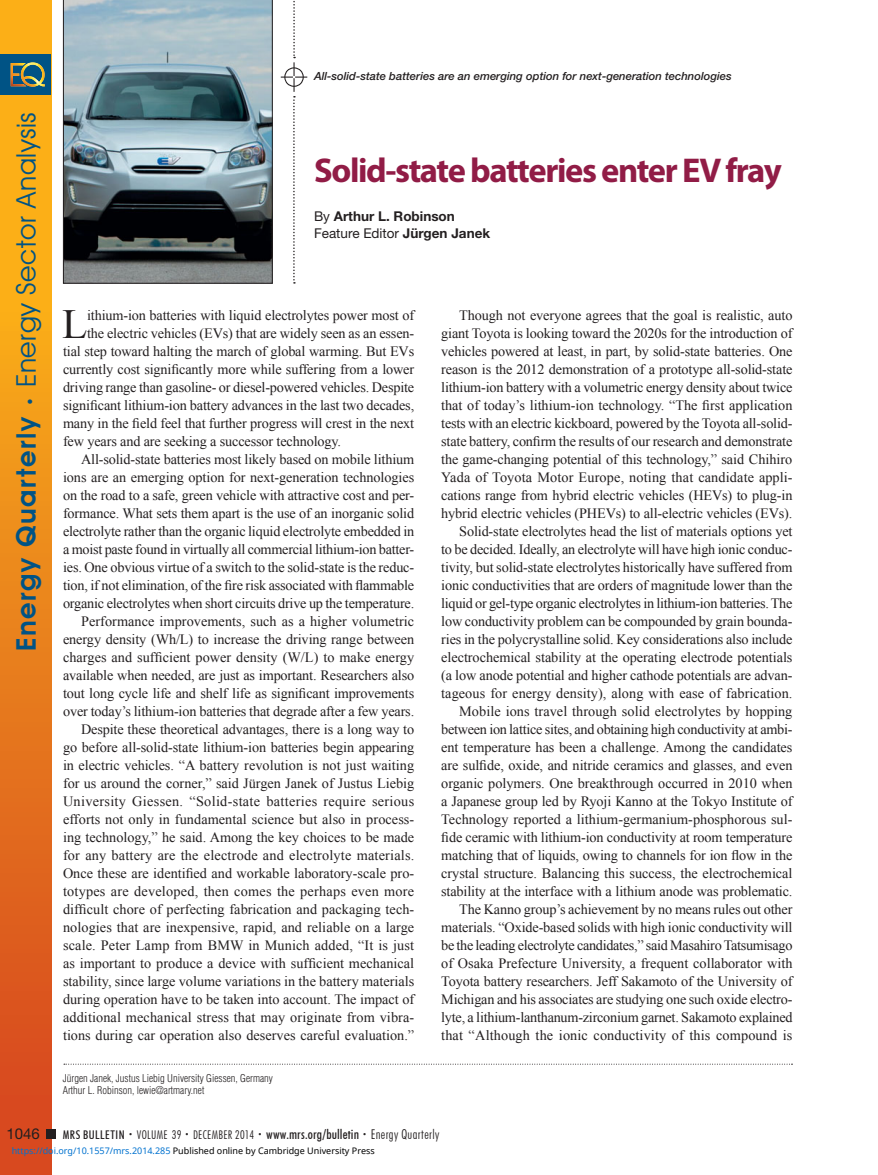
<style>
.page{position:relative;width:878px;height:1175px;background:#fff}
.page>*{position:absolute;margin:0;border:0;box-sizing:border-box;transform-origin:0 0}
.t1{font:41.4px "Times New Roman";color:#231f20}
.t2{font:700 34.5px "Myriad Pro";letter-spacing:-.04em;color:#911c46}
.t3{font:27px "Avant Garde IT Cby BT";letter-spacing:.02em;color:#005385}
.t4{font:15px "Helvetica Neue LT Std";color:#231f20}
.t5{font:14.25px/18px "Times New Roman";letter-spacing:-.01em;color:#231f20;text-align:right}
.t6{font:14.25px "Times New Roman";letter-spacing:.015em;color:#231f20}
.t7{font:14.25px "Times New Roman";letter-spacing:.02em;color:#231f20}
.t8{font:14.25px "Times New Roman";letter-spacing:.01em;color:#231f20}
.t9{font:700 13.5px/17.7px "Helvetica Neue LT Std";color:#231f20}
.t10{font:300 condensed 12px "Futura BT";letter-spacing:.025em;color:#231f20}
.t11{font:italic 500 11.25px "Helvetica Neue LT Std";color:#231f20}
.t12{font:300 condensed 10.5px/12px "Helvetica LT Std";color:#231f20}
.t13{font:9px "Noto Sans";color:#000}
.s1{font-weight:600}
.s2{font-weight:600;font-size:15px}
.s3{font-weight:400}
.s4{font-weight:500}
.s5{font-size:7.5px}
.s6{font-weight:500;font-size:13.5px}
.s7{font-size:13.5px}
.s8{color:#0172cf}
</style>
<div class="page">
<svg style="left:0;top:0;width:51px;height:1174px;background:#ea831b"></svg>
<div style="left:0;top:54px;width:51px;height:40px;background:#005385"></div>
<img style="left:11px;top:62px;width:34px;height:25px">
<div style="left:46px;top:1129px;width:10px;height:9px;background:#231f20"></div>
<svg style="left:281px;top:0;width:26px;height:284px"></svg>
<svg style="left:64px;top:1063px;width:728px;height:1px"></svg>
<svg style="left:63px;top:0;width:210px;height:284px;background:#697a81"></svg>
<h3 class="t3" style="left:10px;top:651px;width:540px;rotate:-90deg"><span class="s1">Energy Quarterly</span> <span class="s2">•</span> Energy Sector Analysis</h3>
<p class="t11" style="left:314px;top:72px;width:419px">All-solid-state batteries are an emerging option for next-generation technologies</p>
<h2 class="t2" style="left:314px;top:157px;width:469px">Solid-state batteries enter EV fray</h2>
<p class="t9" style="left:314px;top:209px;width:178px"><span class="s3">By</span> Arthur L. Robinson<br><span class="s3">Feature Editor</span> Jürgen Janek</p>
<h1 class="t1" style="left:62px;top:301px;width:27px">L</h1>
<p class="t5" style="left:87px;top:306px;width:328px">ithium-ion batteries with liquid electrolytes power most of</p>
<p class="t5" style="left:87px;top:324px;width:328px">the electric vehicles (EVs) that are widely seen as an essen-</p>
<p class="t5" style="left:63px;top:342px;width:353px">tial step toward halting the march of global warming. But EVs</p>
<p class="t5" style="left:63px;top:360px;width:353px">currently cost significantly more while suffering from a lower</p>
<p class="t5" style="left:63px;top:378px;width:353px">driving range than gasoline- or diesel-powered vehicles. Despite</p>
<p class="t5" style="left:63px;top:396px;width:353px">significant lithium-ion battery advances in the last two decades,</p>
<p class="t5" style="left:63px;top:414px;width:353px">many in the field feel that further progress will crest in the next</p>
<p class="t5" style="left:63px;top:432px;width:279px">few years and are seeking a successor technology.</p>
<p class="t5" style="left:81px;top:450px;width:335px">All-solid-state batteries most likely based on mobile lithium</p>
<p class="t5" style="left:63px;top:468px;width:353px">ions are an emerging option for next-generation technologies</p>
<p class="t5" style="left:63px;top:486px;width:353px">on the road to a safe, green vehicle with attractive cost and per-</p>
<p class="t5" style="left:63px;top:504px;width:353px">formance. What sets them apart is the use of an inorganic solid</p>
<p class="t5" style="left:63px;top:522px;width:353px">electrolyte rather than the organic liquid electrolyte embedded in</p>
<p class="t5" style="left:63px;top:540px;width:353px">a moist paste found in virtually all commercial lithium-ion batter-</p>
<p class="t5" style="left:63px;top:558px;width:353px">ies. One obvious virtue of a switch to the solid-state is the reduc-</p>
<p class="t5" style="left:63px;top:576px;width:353px">tion, if not elimination, of the fire risk associated with flammable</p>
<p class="t5" style="left:63px;top:594px;width:353px">organic electrolytes when short circuits drive up the temperature.</p>
<p class="t5" style="left:81px;top:612px;width:334px">Performance improvements, such as a higher volumetric</p>
<p class="t5" style="left:63px;top:630px;width:353px">energy density (Wh/L) to increase the driving range between</p>
<p class="t5" style="left:63px;top:648px;width:352px">charges and sufficient power density (W/L) to make energy</p>
<p class="t5" style="left:63px;top:666px;width:353px">available when needed, are just as important. Researchers also</p>
<p class="t5" style="left:63px;top:684px;width:353px">tout long cycle life and shelf life as significant improvements</p>
<p class="t5" style="left:63px;top:702px;width:353px">over today’s lithium-ion batteries that degrade after a few years.</p>
<p class="t5" style="left:81px;top:720px;width:335px">Despite these theoretical advantages, there is a long way to</p>
<p class="t5" style="left:63px;top:738px;width:353px">go before all-solid-state lithium-ion batteries begin appearing</p>
<p class="t5" style="left:63px;top:756px;width:352px">in electric vehicles. “A battery revolution is not just waiting</p>
<p class="t5" style="left:63px;top:774px;width:353px">for us around the corner,” said Jürgen Janek of Justus Liebig</p>
<p class="t7" style="left:63px;top:793px;width:353px">University Giessen. “Solid-state batteries require serious</p>
<p class="t5" style="left:63px;top:810px;width:353px">efforts not only in fundamental science but also in process-</p>
<p class="t5" style="left:63px;top:828px;width:353px">ing technology,” he said. Among the key choices to be made</p>
<p class="t6" style="left:63px;top:847px;width:353px">for any battery are the electrode and electrolyte materials.</p>
<p class="t5" style="left:63px;top:864px;width:353px">Once these are identified and workable laboratory-scale pro-</p>
<p class="t6" style="left:63px;top:883px;width:353px">totypes are developed, then comes the perhaps even more</p>
<p class="t5" style="left:63px;top:900px;width:353px">difficult chore of perfecting fabrication and packaging tech-</p>
<p class="t5" style="left:63px;top:918px;width:353px">nologies that are inexpensive, rapid, and reliable on a large</p>
<p class="t8" style="left:63px;top:937px;width:353px">scale. Peter Lamp from BMW in Munich added, “It is just</p>
<p class="t5" style="left:63px;top:954px;width:352px">as important to produce a device with sufficient mechanical</p>
<p class="t5" style="left:63px;top:972px;width:353px">stability, since large volume variations in the battery materials</p>
<p class="t5" style="left:63px;top:990px;width:353px">during operation have to be taken into account. The impact of</p>
<p class="t5" style="left:63px;top:1008px;width:353px">additional mechanical stress that may originate from vibra-</p>
<p class="t5" style="left:63px;top:1026px;width:353px">tions during car operation also deserves careful evaluation.”</p>
<p class="t12" style="left:63px;top:1073px;width:211px">Jürgen Janek, Justus Liebig University Giessen, Germany<br>Arthur L. Robinson, lewie@artmary.net</p>
<p class="t5" style="left:441px;top:306px;width:353px">Though not everyone agrees that the goal is realistic, auto giant Toyota is looking toward the 2020s for the introduction of vehicles powered at least, in part, by solid-state batteries. One reason is the 2012 demonstration of a prototype all-solid-state lithium-ion battery with a volumetric energy density about twice that of today’s lithium-ion technology. “The first application tests with an electric kickboard, powered by the Toyota all-solid&shy;state battery, confirm the results of our research and demonstrate the game-changing potential of this technology,” said Chihiro Yada of Toyota Motor Europe, noting that candidate appli&shy;cations range from hybrid electric vehicles (HEVs) to plug-in hybrid electric vehicles (PHEVs) to all-electric vehicles (EVs).<br>Solid-state electrolytes head the list of materials options yet<br>to be decided. Ideally, an electrolyte will have high ionic conduc&shy;tivity, but solid-state electrolytes historically have suffered from ionic conductivities that are orders of magnitude lower than the liquid or gel-type organic electrolytes in lithium-ion batteries. The low conductivity problem can be compounded by grain bounda&shy;ries in the polycrystalline solid. Key considerations also include electrochemical stability at the operating electrode potentials (a low anode potential and higher cathode potentials are advan&shy;tageous for energy density), along with ease of fabrication.<br>Mobile ions travel through solid electrolytes by hopping between ion lattice sites, and obtaining high conductivity at ambi&shy;ent temperature has been a challenge. Among the candidates are sulfide, oxide, and nitride ceramics and glasses, and even organic polymers. One breakthrough occurred in 2010 when a Japanese group led by Ryoji Kanno at the Tokyo Institute of Technology reported a lithium-germanium-phosphorous sul&shy;fide ceramic with lithium-ion conductivity at room temperature matching that of liquids, owing to channels for ion flow in the crystal structure. Balancing this success, the electrochemical stability at the interface with a lithium anode was problematic.<br>The Kanno group’s achievement by no means rules out other materials. “Oxide-based solids with high ionic conductivity will be the leading electrolyte candidates,” said Masahiro Tatsumisago of Osaka Prefecture University, a frequent collaborator with Toyota battery researchers. Jeff Sakamoto of the University of Michigan and his associates are studying one such oxide electro&shy;lyte, a lithium-lanthanum-zirconium garnet. Sakamoto explained that “Although the ionic conductivity of this compound is</p>
<p class="t4" style="left:7px;top:1128px;width:35px">1046</p>
<p class="t10" style="left:63px;top:1127px;width:378px"><span class="s4">MRS BULLETIN</span> <span class="s5">•</span> VOLUME 39 <span class="s5">•</span> DECEMBER 2014 <span class="s5">•</span> <span class="s6">www.mrs.org/bulletin</span> <span class="s5">•</span> <span class="s7">Energy Quarterly</span></p>
<p class="t13" style="left:12px;top:1143px;width:364px"><span class="s8">https://doi.org/10.1557/mrs.2014.285</span> Published online by Cambridge University Press</p>
</div>
